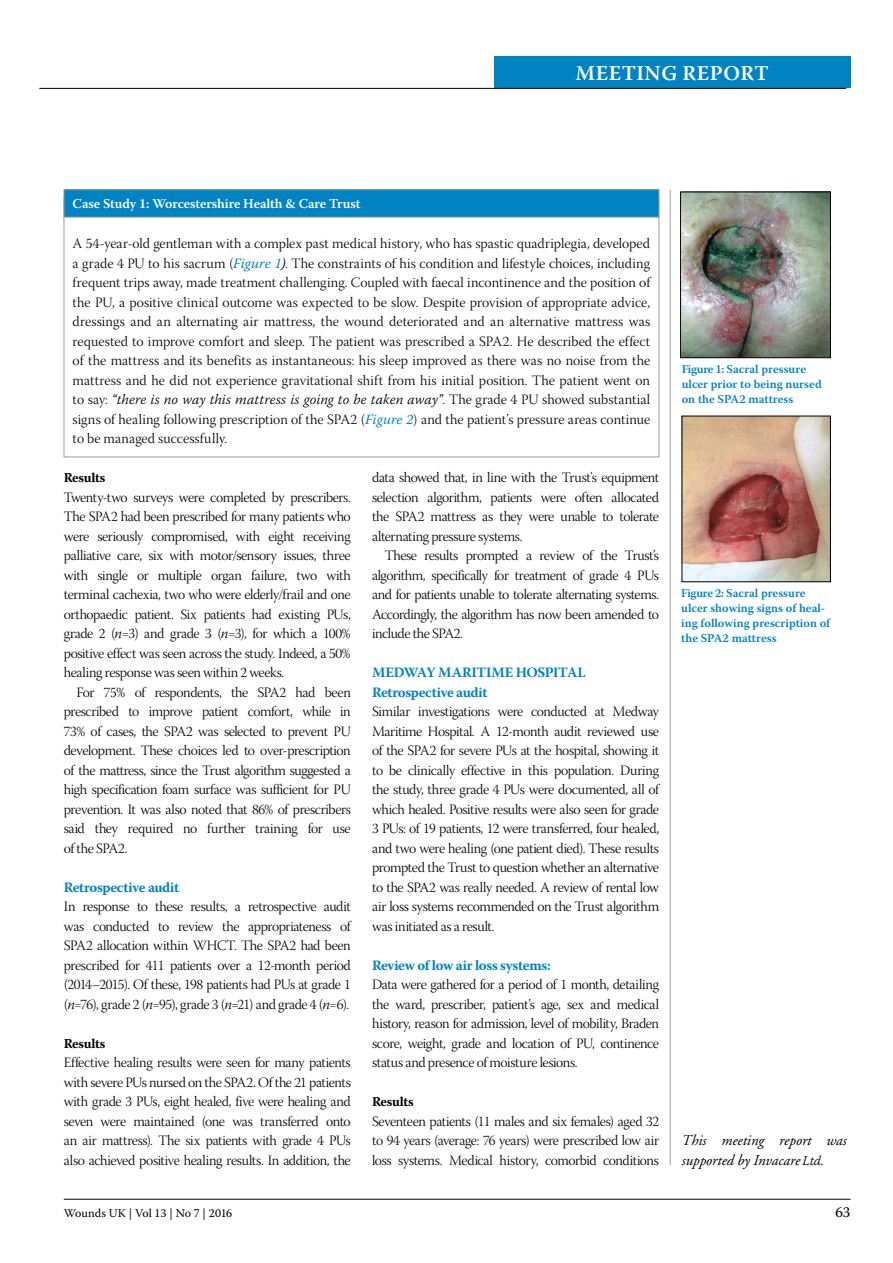
<style>
.page{position:relative;width:893px;height:1263px;background:#fff}
.page>*{position:absolute;margin:0;border:0;box-sizing:border-box;transform-origin:0 0}
.t1{font:600 21px "Warnock Pro";letter-spacing:.02em;color:#fff}
.t2{font:italic 15px/19.5px "Adobe Garamond";letter-spacing:-.005em;color:#000}
.t3{font:15px "Warnock Pro";color:#000}
.t4{font:14.25px/19.5px "Warnock Pro Light Subh";letter-spacing:-.02em;color:#000;text-align:justify}
.t5{font:14.25px/19.5px "Warnock Pro Light Subh";letter-spacing:.005em;color:#000}
.t6{font:700 14.25px/19.5px "Warnock Pro";letter-spacing:-.025em;color:#0083c3}
.t7{font:italic 300 14.25px "Warnock Pro";letter-spacing:.005em;color:#000}
.t8{font:600 13.5px "Warnock Pro";letter-spacing:-.01em;color:#fff}
.t9{font:700 13.5px "Warnock Pro";letter-spacing:-.025em;color:#000}
.t10{font:600 12px/15px "Warnock Pro";color:#0083c3}
.t11{font:12px "Warnock Pro";letter-spacing:-.005em;color:#000}
.s1{font-family:"Warnock Pro";font-style:italic;color:#0083c3}
.s2{font-family:"Warnock Pro";font-style:italic}
.s3{font-family:"Warnock Pro Light Subh";font-weight:400;font-style:normal}
.s4{font-family:"Warnock Pro";font-weight:300;font-style:italic}
.s5{font-family:"Warnock Pro";font-weight:300;font-size:13.5px}
</style>
<div class="page">
<hr style="left:64px;top:1199px;width:786px;height:1px;background:#000">
<div style="left:494px;top:57px;width:356px;height:31px;background:#0083c3"></div>
<hr style="left:39px;top:88px;width:807px;height:1px;background:#000">
<hr style="left:670px;top:190px;width:1px;height:975px;background:#9d9d9c">
<div style="left:64px;top:190px;width:595px;height:27px;background:#0083c3"></div>
<div style="left:64px;top:189px;width:595px;height:28px;border:1px solid #9d9d9c"></div>
<img style="left:682px;top:194px;width:147px;height:162px">
<div style="left:680px;top:192px;width:151px;height:166px;border:1px solid #000"></div>
<img style="left:684px;top:418px;width:145px;height:162px">
<div style="left:682px;top:416px;width:149px;height:166px;border:1px solid #000"></div>
<p class="t8" style="left:73px;top:196px;width:289px">Case Study 1: Worcestershire Health &amp; Care Trust</p>
<h1 class="t1" style="left:576px;top:60px;width:195px">MEETING REPORT</h1>
<p class="t4" style="left:73px;top:236px;width:579px">A 54-year-old gentleman with a complex past medical history, who has spastic quadriplegia, developed a grade 4 PU to his sacrum (<span class="s1">Figure 1</span><span class="s2">)</span>. The constraints of his condition and lifestyle choices, including frequent trips away, made treatment challenging. Coupled with faecal incontinence and the position of the PU, a positive clinical outcome was expected to be slow. Despite provision of appropriate advice, dressings and an alternating air mattress, the wound deteriorated and an alternative mattress was requested to improve comfort and sleep. The patient was prescribed a SPA2. He described the effect of the mattress and its benefits as instantaneous: his sleep improved as there was no noise from the mattress and he did not experience gravitational shift from his initial position. The patient went on</p>
<p class="t7" style="left:73px;top:391px;width:579px"><span class="s3">to say:</span> “there is no way this mattress is going to be taken away”<span class="s3">. The grade 4 PU showed substantial</span></p>
<p class="t5" style="left:73px;top:411px;width:579px">signs of healing following prescription of the SPA2 (<span class="s1">Figure 2</span>) and the patient’s pressure areas continue to be managed successfully.</p>
<p class="t9" style="left:64px;top:470px;width:43px">Results</p>
<p class="t4" style="left:64px;top:489px;width:289px">Twenty-two surveys were completed by prescribers.<br>The SPA2 had been prescribed for many patients who were seriously compromised, with eight receiving palliative care, six with motor/sensory issues, three with single or multiple organ failure, two with terminal cachexia, two who were elderly/frail and one orthopaedic patient. Six patients had existing PUs, grade 2 (<span class="s4">n</span>=3) and grade 3 (<span class="s4">n</span>=3), for which a 100% positive effect was seen across the study. Indeed, a 50% healing response was seen within 2 weeks.</p>
<p class="t4" style="left:64px;top:684px;width:289px;text-indent:13px">For 75% of respondents, the SPA2 had been prescribed to improve patient comfort, while in 73% of cases, the SPA2 was selected to prevent PU development. These choices led to over-prescription of the mattress, since the Trust algorithm suggested a high specification foam surface was sufficient for PU prevention. It was also noted that 86% of prescribers said they required no further training for use of the SPA2.</p>
<p class="t6" style="left:64px;top:877px;width:117px">Retrospective audit</p>
<p class="t4" style="left:64px;top:898px;width:289px">In response to these results, a retrospective audit was conducted to review the appropriateness of SPA2 allocation within WHCT. The SPA2 had been prescribed for 411 patients over a 12-month period (2014–2015). Of these, 198 patients had PUs at grade 1 (<span class="s4">n</span>=76), grade 2 (<span class="s4">n</span>=95), grade 3 (<span class="s4">n</span>=21) and grade 4 (<span class="s4">n</span>=6).</p>
<p class="t9" style="left:64px;top:1035px;width:43px">Results</p>
<p class="t4" style="left:64px;top:1055px;width:289px">Effective healing results were seen for many patients with severe PUs nursed on the SPA2. Of the 21 patients with grade 3 PUs, eight healed, five were healing and seven were maintained (one was transferred onto an air mattress). The six patients with grade 4 PUs also achieved positive healing results. In addition, the</p>
<p class="t4" style="left:372px;top:470px;width:289px">data showed that, in line with the Trust's equipment selection algorithm, patients were often allocated the SPA2 mattress as they were unable to tolerate alternating pressure systems.</p>
<p class="t4" style="left:372px;top:547px;width:289px;text-indent:13px">These results prompted a review of the Trust’s algorithm, specifically for treatment of grade 4 PUs and for patients unable to tolerate alternating systems.<br>Accordingly, the algorithm has now been amended to include the SPA2.</p>
<p class="t6" style="left:372px;top:663px;width:215px">MEDWAY MARITIME HOSPITAL<br>Retrospective audit</p>
<p class="t4" style="left:372px;top:703px;width:289px">Similar investigations were conducted at Medway Maritime Hospital. A 12-month audit reviewed use of the SPA2 for severe PUs at the hospital, showing it to be clinically effective in this population. During the study, three grade 4 PUs were documented, all of which healed. Positive results were also seen for grade 3 PUs: of 19 patients, 12 were transferred, four healed, and two were healing (one patient died). These results prompted the Trust to question whether an alternative to the SPA2 was really needed. A review of rental low air loss systems recommended on the Trust algorithm was initiated as a result.</p>
<p class="t6" style="left:372px;top:955px;width:180px">Review of low air loss systems:</p>
<p class="t4" style="left:372px;top:976px;width:289px">Data were gathered for a period of 1 month, detailing the ward, prescriber, patient’s age, sex and medical history, reason for admission, level of mobility, Braden score, weight, grade and location of PU, continence status and presence of moisture lesions.</p>
<p class="t9" style="left:372px;top:1094px;width:43px">Results</p>
<p class="t4" style="left:372px;top:1113px;width:289px">Seventeen patients (11 males and six females) aged 32 to 94 years (average: 76 years) were prescribed low air loss systems. Medical history, comorbid conditions</p>
<p class="t10" style="left:682px;top:361px;width:142px">Figure 1: Sacral pressure ulcer prior to being nursed on the SPA2 mattress</p>
<p class="t10" style="left:681px;top:585px;width:150px">Figure 2: Sacral pressure ulcer showing signs of heal&shy;ing following prescription of the SPA2 mattress</p>
<p class="t2" style="left:681px;top:1131px;width:166px">This meeting report was supported by Invacare <span class="s5">Ltd.</span></p>
<p class="t11" style="left:64px;top:1205px;width:170px">Wounds UK | Vol 13 | No 7 | 2016</p>
<p class="t3" style="left:836px;top:1203px;width:16px">63</p>
</div>
